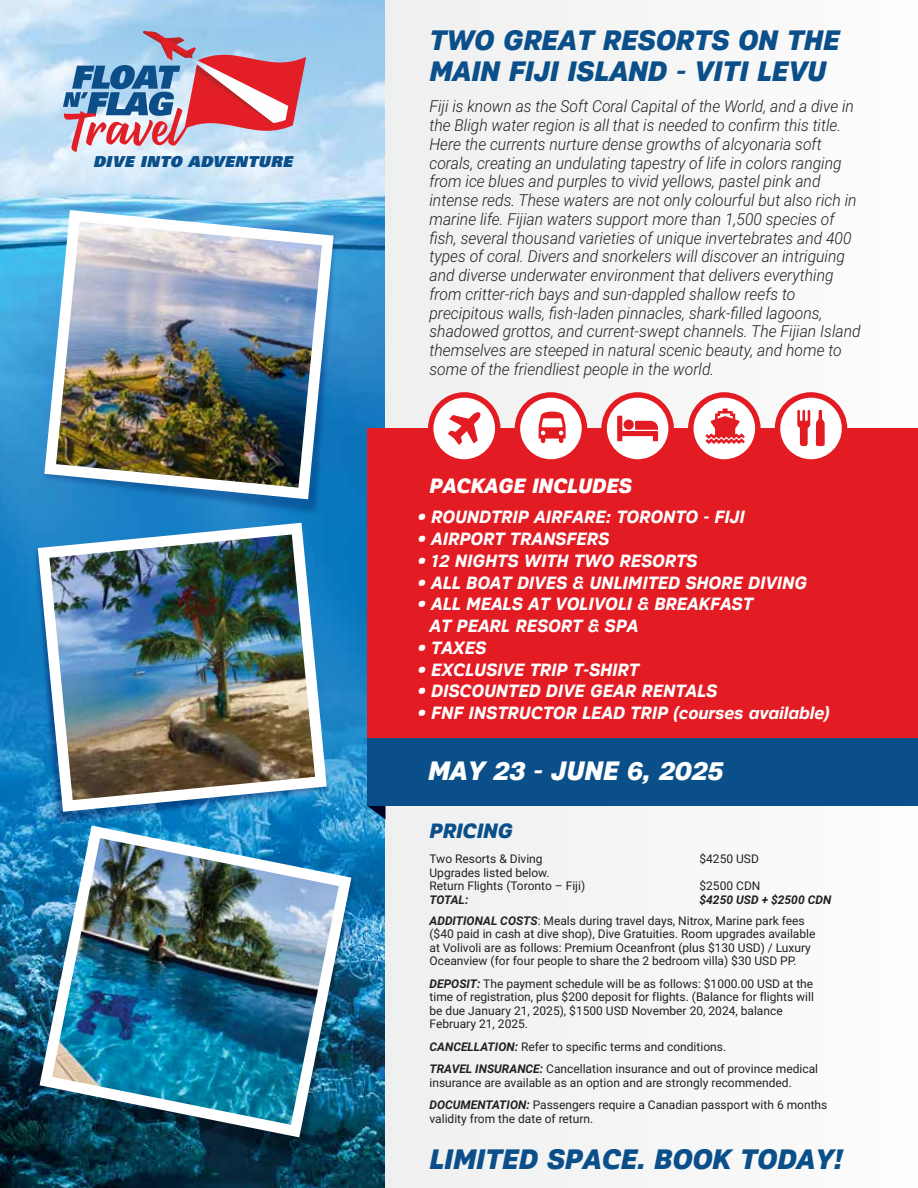
<style>
.page{position:relative;width:918px;height:1188px;background:#fff}
.page>*{position:absolute;margin:0;border:0;box-sizing:border-box;transform-origin:0 0}
.t1{font:italic 800 28.5px/30.3px "Crique Grotesk";letter-spacing:-.01em;color:#0a4f89}
.t2{font:italic 800 27px "Crique Grotesk";letter-spacing:-.01em;color:#fff}
.t3{font:italic 800 21px "Crique Grotesk";letter-spacing:-.01em;color:#fff}
.t4{font:italic 800 21px "Crique Grotesk";letter-spacing:-.01em;color:#0a4f89}
.t5{font:italic 700 18px/21.8px "Crique Grotesk";letter-spacing:-.01em;color:#fff}
.t6{font:italic 300 16.5px/18.8px "Roboto";color:#231f20;scale:.95 1}
.t7{font:italic 900 15.15px "Univers LT";letter-spacing:.035em;color:#0a4f89}
.t8{font:12px/13.5px "Roboto";color:#231f20}
.t9{font:italic 700 12px "Roboto";letter-spacing:-.03em;color:#231f20}
.s1{font-weight:700;font-style:italic}
</style>
<div class="page">
<img style="left:0;top:0;width:386px;height:823px">
<div style="left:386px;top:0;width:532px;height:1188px;background:#f5f6f6"></div>
<div style="left:368px;top:428px;width:550px;height:329px;background:#e31b22"></div>
<div style="left:368px;top:739px;width:550px;height:67px;background:#0a4f89"></div>
<svg style="left:381px;top:806px;width:5px;height:13px"></svg>
<img style="left:0;top:565px;width:381px;height:258px">
<img style="left:0;top:823px;width:386px;height:365px">
<img style="left:40px;top:826px;width:311px;height:311px">
<img style="left:52px;top:838px;width:287px;height:287px">
<svg style="left:38px;top:565px;width:289px;height:247px"></svg>
<img style="left:49px;top:565px;width:266px;height:235px">
<img style="left:0;top:183px;width:386px;height:382px">
<svg style="left:44px;top:210px;width:290px;height:289px"></svg>
<img style="left:56px;top:222px;width:266px;height:266px">
<div style="left:428px;top:392px;width:72px;height:73px;background:#e31b22;border-radius:50%"></div>
<div style="left:433px;top:398px;width:62px;height:61px;background:#fff;border-radius:50%"></div>
<svg style="left:448px;top:412px;width:33px;height:33px"></svg>
<div style="left:515px;top:392px;width:72px;height:73px;background:#e31b22;border-radius:50%"></div>
<div style="left:520px;top:398px;width:62px;height:61px;background:#fff;border-radius:50%"></div>
<svg style="left:539px;top:412px;width:27px;height:31px"></svg>
<svg style="left:601px;top:392px;width:73px;height:73px"></svg>
<div style="left:607px;top:398px;width:61px;height:61px;background:#fff;border-radius:50%"></div>
<svg style="left:617px;top:416px;width:41px;height:25px"></svg>
<svg style="left:688px;top:392px;width:73px;height:73px"></svg>
<div style="left:694px;top:398px;width:61px;height:61px;background:#fff;border-radius:50%"></div>
<svg style="left:705px;top:409px;width:40px;height:35px"></svg>
<div style="left:775px;top:392px;width:72px;height:73px;background:#e31b22;border-radius:50%"></div>
<div style="left:780px;top:398px;width:62px;height:61px;background:#fff;border-radius:50%"></div>
<svg style="left:797px;top:410px;width:13px;height:36px"></svg>
<svg style="left:816px;top:410px;width:9px;height:36px"></svg>
<svg style="left:63px;top:31px;width:243px;height:121px;background:#b398ae"></svg>
<p class="t7" style="left:93px;top:152px;width:201px">DIVE INTO ADVENTURE</p>
<h1 class="t1" style="left:430px;top:26px;width:412px">TWO GREAT RESORTS ON THE<br>MAIN FIJI ISLAND - VITI LEVU</h1>
<p class="t6" style="left:429px;top:97px;width:455px">Fiji is known as the Soft Coral Capital of the World, and a dive in the Bligh water region is all that is needed to confirm this title.<br>Here the currents nurture dense growths of alcyonaria soft corals, creating an undulating tapestry of life in colors ranging from ice blues and purples to vivid yellows, pastel pink and intense reds. These waters are not only colourful but also rich in marine life. Fijian waters support more than 1,500 species of fish, several thousand varieties of unique invertebrates and 400 types of coral. Divers and snorkelers will discover an intriguing and diverse underwater environment that delivers everything from critter-rich bays and sun-dappled shallow reefs to precipitous walls, fish-laden pinnacles, shark-filled lagoons, shadowed grottos, and current-swept channels. The Fijian Island themselves are steeped in natural scenic beauty, and home to some of the friendliest people in the world.</p>
<p class="t3" style="left:430px;top:475px;width:204px">PACKAGE INCLUDES</p>
<p class="t5" style="left:417px;top:506px;width:329px">• ROUNDTRIP AIRFARE: TORONTO - FIJI</p>
<p class="t5" style="left:417px;top:528px;width:193px">• AIRPORT TRANSFERS</p>
<p class="t5" style="left:417px;top:550px;width:282px">• 12 NIGHTS WITH TWO RESORTS</p>
<p class="t5" style="left:417px;top:571px;width:391px">• ALL BOAT DIVES &amp; UNLIMITED SHORE DIVING</p>
<p class="t5" style="left:430px;top:593px;width:325px;text-indent:-12px">• ALL MEALS AT VOLIVOLI &amp; BREAKFAST<br>AT PEARL RESORT &amp; SPA</p>
<p class="t5" style="left:417px;top:637px;width:70px">• TAXES</p>
<p class="t5" style="left:417px;top:658px;width:223px">• EXCLUSIVE TRIP T-SHIRT</p>
<p class="t5" style="left:417px;top:680px;width:302px">• DISCOUNTED DIVE GEAR RENTALS</p>
<p class="t5" style="left:417px;top:702px;width:414px">• FNF INSTRUCTOR LEAD TRIP (courses available)</p>
<h2 class="t2" style="left:428px;top:756px;width:297px">MAY 23 - JUNE 6, 2025</h2>
<p class="t4" style="left:430px;top:819px;width:85px">PRICING</p>
<p class="t8" style="left:429px;top:852px;width:115px">Two Resorts &amp; Diving</p>
<p class="t8" style="left:699px;top:852px;width:61px">$4250 USD</p>
<p class="t8" style="left:429px;top:865px;width:157px">Upgrades listed below.<br>Return Flights (Toronto – Fiji)</p>
<p class="t8" style="left:699px;top:879px;width:62px">$2500 CDN</p>
<p class="t8" style="left:429px;top:889px;width:403px;line-height:21px;text-indent:270px"><span class="s1">$4250 USD + $2500 CDN<br>ADDITIONAL COSTS</span>: Meals during travel days, Nitrox, Marine park fees</p>
<p class="t8" style="left:429px;top:927px;width:387px">($40 paid in cash at dive shop), Dive Gratuities. Room upgrades available at Volivoli are as follows: Premium Oceanfront (plus $130 USD) / Luxury<br>Oceanview (for four people to share the 2 bedroom villa) $30 USD PP.</p>
<p class="t8" style="left:429px;top:976px;width:386px"><span class="s1">DEPOSIT:</span> The payment schedule will be as follows: $1000.00 USD at the time of registration, plus $200 deposit for flights. (Balance for flights will be due January 21, 2025), $1500 USD November 20, 2024, balance February 21, 2025.</p>
<p class="t8" style="left:429px;top:1035px;width:390px;line-height:22.5px"><span class="s1">CANCELLATION:</span> Refer to specific terms and conditions.<br><span class="s1">TRAVEL INSURANCE:</span> Cancellation insurance and out of province medical</p>
<p class="t8" style="left:429px;top:1071px;width:399px;line-height:22.5px">insurance are available as an option and are strongly recommended.<br><span class="s1">DOCUMENTATION:</span> Passengers require a Canadian passport with 6 months</p>
<p class="t8" style="left:429px;top:1111px;width:165px">validity from the date of return.</p>
<p class="t9" style="left:429px;top:891px;width:40px">TOTAL:</p>
<h1 class="t1" style="left:430px;top:1144px;width:415px">LIMITED SPACE. BOOK TODAY!</h1>
</div>
